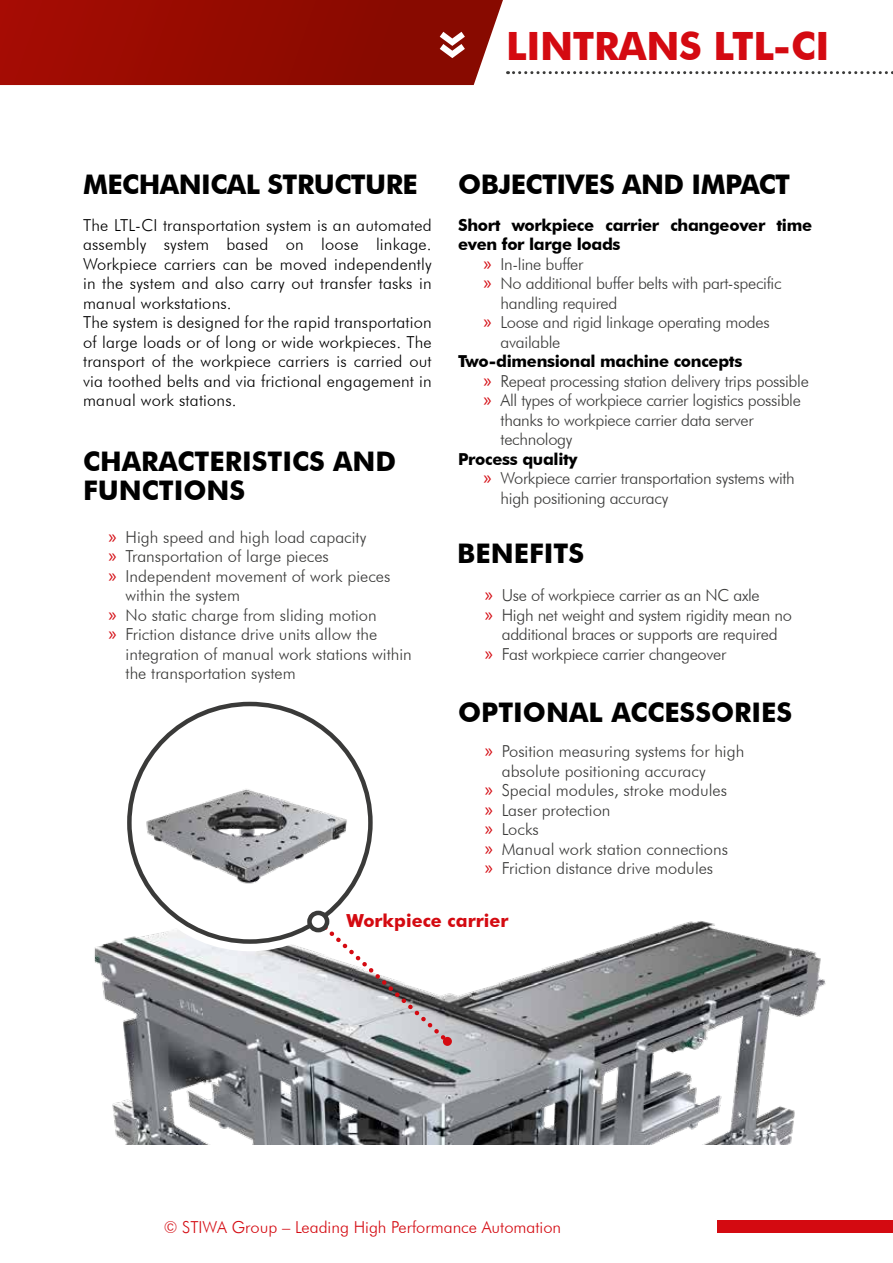
<style>
.page{position:relative;width:893px;height:1263px;background:#fff}
.page>*{position:absolute;margin:0;border:0;box-sizing:border-box;transform-origin:0 0}
.t1{font:700 52.8px "Futura BT";color:#fff}
.t2{font:700 39px "Futura BT";letter-spacing:-.01em;color:#d40a11}
.t3{font:700 27px/28.5px "Futura BT";color:#000}
.t4{font:700 27px "Futura BT";letter-spacing:-.02em;color:#000}
.t5{font:700 18px "Futura BT";color:#d40a11}
.t6{font:300 16.5px "Futura BT";letter-spacing:-.02em;color:#3a3a39}
.t7{font:300 16.5px "Futura BT";color:#3a3a39}
.t8{font:300 16.5px/19.5px "Futura BT";letter-spacing:.01em;color:#000}
.t9{font:700 16.5px "Futura BT";letter-spacing:-.02em;color:#000}
.t10{font:300 16.5px "Futura BT";color:#d40a11}
.s1{font-family:"Myriad Pro";font-weight:400;font-size:19.5px;color:#d40a11}
</style>
<div class="page">
<div style="left:717px;top:1220px;width:176px;height:13px;background:#d40a11"></div>
<img style="left:94px;top:921px;width:732px;height:224px">
<svg style="left:0;top:0;width:893px;height:85px"></svg>
<div style="left:121px;top:694px;width:257px;height:257px;border:15px solid #fff;border-radius:50%"></div>
<svg style="left:129px;top:704px;width:241px;height:237px"></svg>
<img style="left:129px;top:728px;width:241px;height:213px">
<svg style="left:312px;top:913px;width:139px;height:132px"></svg>
<div style="left:443px;top:1037px;width:9px;height:9px;background:#d40a11;border-radius:50%"></div>
<svg style="left:309px;top:913px;width:18px;height:17px"></svg>
<div style="left:307px;top:911px;width:22px;height:21px;border:4px solid #3a3a39;border-radius:50%"></div>
<h1 class="t1" style="left:490px;top:31px;width:30px;rotate:90deg">»</h1>
<h2 class="t2" style="left:506px;top:22px;width:325px">LINTRANS LTL-CI</h2>
<h3 class="t4" style="left:83px;top:168px;width:336px">MECHANICAL STRUCTURE</h3>
<h3 class="t4" style="left:458px;top:168px;width:334px">OBJECTIVES AND IMPACT</h3>
<p class="t8" style="left:83px;top:215px;width:350px">The LTL-CI transportation system is an automated assembly system based on loose linkage.<br>Workpiece carriers can be moved independently in the system and also carry out transfer tasks in manual workstations.<br>The system is designed for the rapid transportation of large loads or of long or wide workpieces. The transport of the workpiece carriers is carried out via toothed belts and via frictional engagement in manual work stations.</p>
<h3 class="t3" style="left:83px;top:447px;width:315px">CHARACTERISTICS AND<br>FUNCTIONS</h3>
<p class="t7" style="left:109px;top:527px;width:259px"><span class="s1">»</span> High speed and high load capacity</p>
<p class="t7" style="left:109px;top:546px;width:222px"><span class="s1">»</span> Transportation of large pieces</p>
<p class="t7" style="left:109px;top:566px;width:283px"><span class="s1">»</span> Independent movement of work pieces</p>
<p class="t7" style="left:126px;top:585px;width:116px">within the system</p>
<p class="t7" style="left:109px;top:605px;width:270px"><span class="s1">»</span> No static charge from sliding motion</p>
<p class="t7" style="left:109px;top:624px;width:270px"><span class="s1">»</span> Friction distance drive units allow the</p>
<p class="t7" style="left:126px;top:644px;width:288px">integration of manual work stations within</p>
<p class="t7" style="left:126px;top:663px;width:172px">the transportation system</p>
<p class="t9" style="left:458px;top:215px;width:356px">Short workpiece carrier changeover time</p>
<p class="t9" style="left:458px;top:234px;width:164px">even for large loads</p>
<p class="t6" style="left:484px;top:254px;width:101px"><span class="s1">»</span> In-line buffer</p>
<p class="t6" style="left:484px;top:273px;width:299px"><span class="s1">»</span> No additional buffer belts with part-specific</p>
<p class="t6" style="left:501px;top:293px;width:118px">handling required</p>
<p class="t6" style="left:484px;top:312px;width:288px"><span class="s1">»</span> Loose and rigid linkage operating modes</p>
<p class="t6" style="left:501px;top:332px;width:61px">available</p>
<p class="t9" style="left:458px;top:351px;width:286px">Two-dimensional machine concepts</p>
<p class="t6" style="left:484px;top:371px;width:327px"><span class="s1">»</span> Repeat processing station delivery trips possible</p>
<p class="t6" style="left:484px;top:390px;width:319px"><span class="s1">»</span> All types of workpiece carrier logistics possible</p>
<p class="t6" style="left:501px;top:410px;width:254px">thanks to workpiece carrier data server</p>
<p class="t6" style="left:501px;top:429px;width:73px">technology</p>
<p class="t9" style="left:458px;top:449px;width:121px">Process quality</p>
<p class="t6" style="left:484px;top:468px;width:313px"><span class="s1">»</span> Workpiece carrier transportation systems with</p>
<p class="t6" style="left:501px;top:488px;width:169px">high positioning accuracy</p>
<h3 class="t3" style="left:457px;top:539px;width:128px">BENEFITS</h3>
<p class="t6" style="left:485px;top:585px;width:277px"><span class="s1">»</span> Use of workpiece carrier as an NC axle</p>
<p class="t6" style="left:485px;top:605px;width:309px"><span class="s1">»</span> High net weight and system rigidity mean no</p>
<p class="t6" style="left:502px;top:624px;width:277px">additional braces or supports are required</p>
<p class="t6" style="left:485px;top:644px;width:243px"><span class="s1">»</span> Fast workpiece carrier changeover</p>
<h3 class="t3" style="left:458px;top:698px;width:336px">OPTIONAL ACCESSORIES</h3>
<p class="t7" style="left:485px;top:741px;width:261px"><span class="s1">»</span> Position measuring systems for high</p>
<p class="t7" style="left:502px;top:761px;width:205px">absolute positioning accuracy</p>
<p class="t7" style="left:485px;top:780px;width:244px"><span class="s1">»</span> Special modules, stroke modules</p>
<p class="t7" style="left:485px;top:800px;width:127px"><span class="s1">»</span> Laser protection</p>
<p class="t6" style="left:485px;top:819px;width:56px"><span class="s1">»</span> Locks</p>
<p class="t7" style="left:485px;top:839px;width:245px"><span class="s1">»</span> Manual work station connections</p>
<p class="t7" style="left:485px;top:858px;width:230px"><span class="s1">»</span> Friction distance drive modules</p>
<p class="t5" style="left:347px;top:909px;width:163px">Workpiece carrier</p>
<p class="t10" style="left:164px;top:1217px;width:399px">© STIWA Group – Leading High Performance Automation</p>
</div>
